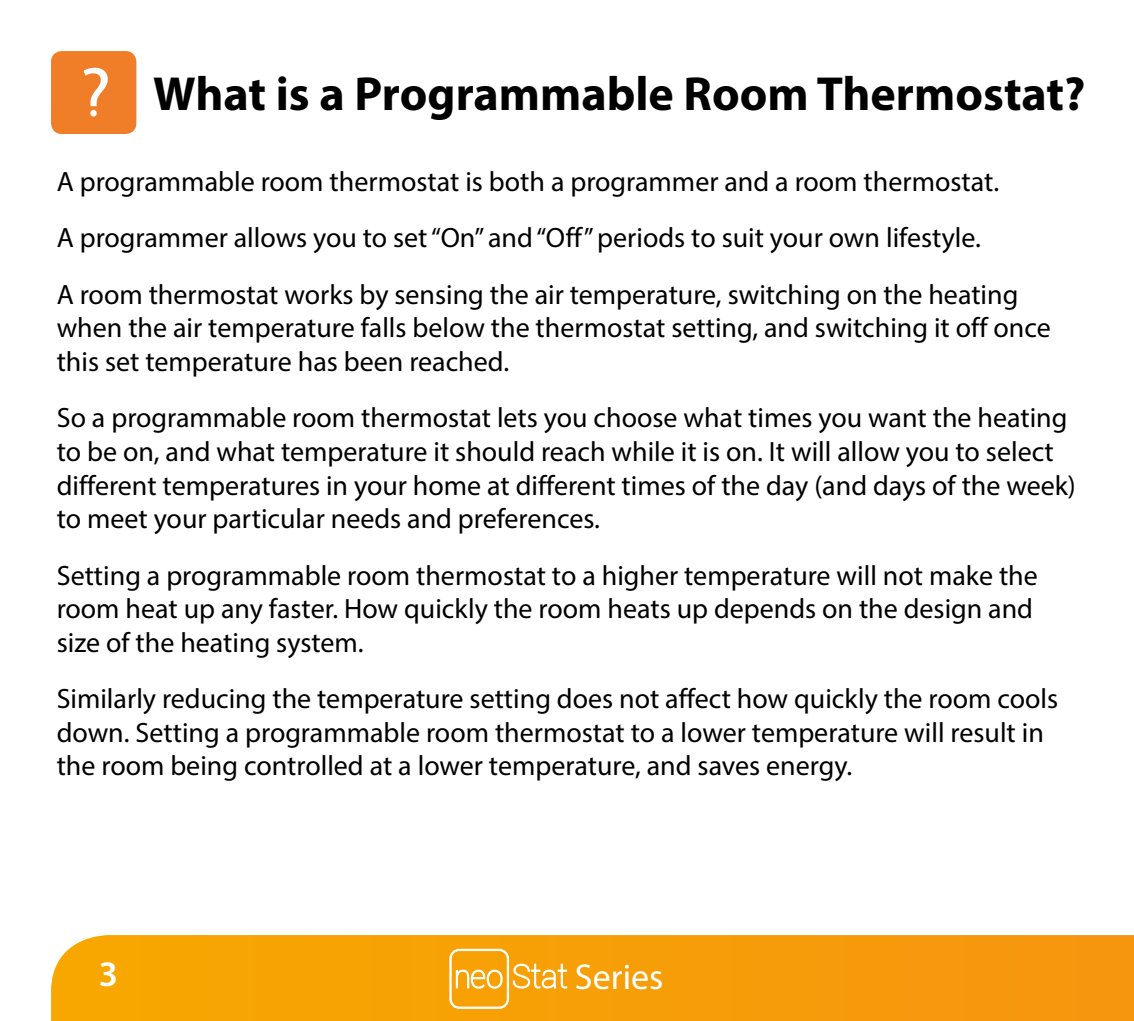
<style>
.page{position:relative;width:1134px;height:1021px;background:#fff}
.page>*{position:absolute;margin:0;border:0;box-sizing:border-box;transform-origin:0 0}
.t1{font:700 48px "Myriad Pro";color:#000}
.t2{font:36px "Myriad Pro";color:#fff}
.t3{font:600 36px "Myriad Pro";color:#fff}
.t4{font:28px/33.6px "Myriad Pro";color:#000}
</style>
<div class="page">
<svg style="left:51px;top:935px;width:1083px;height:85px"></svg>
<svg style="left:450px;top:949px;width:117px;height:59px"></svg>
<div style="left:51px;top:51px;width:85px;height:83px;background:#f07e28;border-radius:11px"></div>
<svg style="left:84px;top:68px;width:24px;height:38px"></svg>
<div style="left:90px;top:110px;width:7px;height:6px;background:#fff;border-radius:50%"></div>
<h1 class="t1" style="left:153px;top:62px;width:934px">What is a Programmable Room Thermostat?</h1>
<p class="t4" style="left:57px;top:153px;width:963px;line-height:56.4px">A programmable room thermostat is both a programmer and a room thermostat.<br>A programmer allows you to set “On” and “Off” periods to suit your own lifestyle.<br>A room thermostat works by sensing the air temperature, switching on the heating</p>
<p class="t4" style="left:57px;top:311px;width:995px">when the air temperature falls below the thermostat setting, and switching it off once this set temperature has been reached.</p>
<p class="t4" style="left:57px;top:400px;width:1021px">So a programmable room thermostat lets you choose what times you want the heating to be on, and what temperature it should reach while it is on. It will allow you to select different temperatures in your home at different times of the day (and days of the week) to meet your particular needs and preferences.</p>
<p class="t4" style="left:57px;top:558px;width:983px">Setting a programmable room thermostat to a higher temperature will not make the room heat up any faster. How quickly the room heats up depends on the design and size of the heating system.</p>
<p class="t4" style="left:57px;top:681px;width:1003px">Similarly reducing the temperature setting does not affect how quickly the room cools down. Setting a programmable room thermostat to a lower temperature will result in the room being controlled at a lower temperature, and saves energy.</p>
<p class="t3" style="left:99px;top:950px;width:21px">3</p>
<p class="t2" style="left:575px;top:954px;width:90px">Series</p>
</div>
